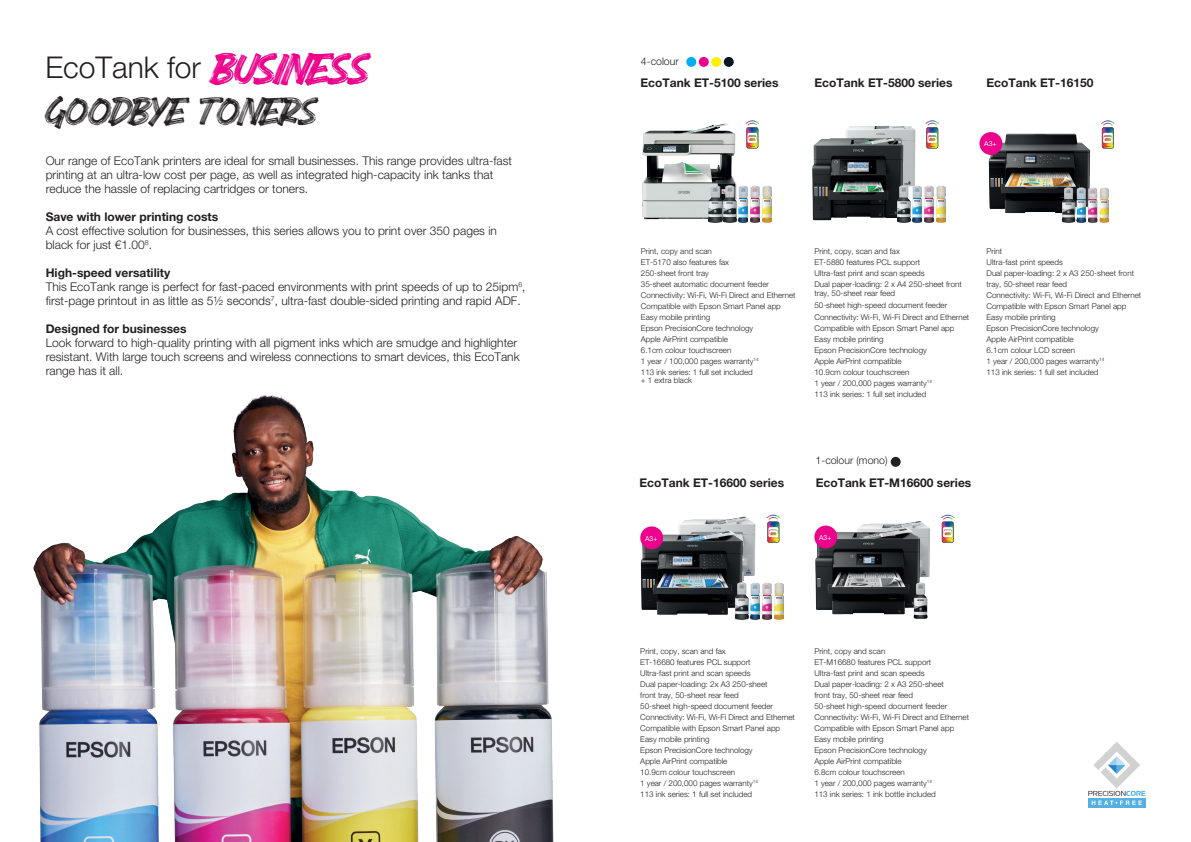
<style>
.page{position:relative;width:1191px;height:842px;background:#fff}
.page>*{position:absolute;margin:0;border:0;box-sizing:border-box;transform-origin:0 0}
.t1{font:36.7px "Briche";letter-spacing:-.03em;color:#ed028c}
.t2{font:32.6px "Briche";letter-spacing:-.03em;color:#231f20}
.t3{font:300 30px "Helvetica Neue LT";color:#231f20}
.t4{font:300 12px/14px "Helvetica Neue LT";color:#231f20}
.t5{font:700 12px "Helvetica Neue LT";color:#231f20}
.COLOUR{font:300 10.5px "Helvetica Neue LT";color:#231f20}
.t6{font:300 8px/11px "Helvetica Neue LT";color:#231f20}
.t7{font:6.9px "Helvetica Neue LT";color:#fff}
</style>
<div class="page">
<img style="left:33px;top:395px;width:521px;height:447px">
<img style="left:861px;top:521px;width:65px;height:5px">
<img style="left:642px;top:123px;width:95px;height:99px">
<img style="left:984px;top:132px;width:108px;height:82px">
<img style="left:724px;top:186px;width:48px;height:37px">
<img style="left:709px;top:186px;width:13px;height:37px">
<img style="left:812px;top:126px;width:119px;height:95px">
<img style="left:897px;top:186px;width:48px;height:37px">
<img style="left:814px;top:526px;width:116px;height:92px">
<img style="left:679px;top:516px;width:77px;height:10px">
<img style="left:640px;top:526px;width:120px;height:94px">
<img style="left:735px;top:582px;width:48px;height:37px">
<img style="left:913px;top:582px;width:14px;height:37px">
<img style="left:1062px;top:188px;width:46px;height:35px">
<div style="left:699px;top:57px;width:10px;height:10px;background:#ed028c;border-radius:50%"></div>
<div style="left:724px;top:57px;width:9px;height:10px;background:#071822;border-radius:50%"></div>
<div style="left:686px;top:57px;width:10px;height:10px;background:#00aeef;border-radius:50%"></div>
<div style="left:711px;top:57px;width:10px;height:10px;background:#fff101;border-radius:50%"></div>
<div style="left:890px;top:457px;width:10px;height:10px;background:#231f20;border-radius:50%"></div>
<div style="left:979px;top:132px;width:23px;height:23px;background:#ed028c;border-radius:50%"></div>
<div style="left:1088px;top:798px;width:57px;height:10px;background:#57b0e2"></div>
<svg style="left:1088px;top:742px;width:57px;height:63px"></svg>
<div style="left:640px;top:526px;width:23px;height:23px;background:#ed028c;border-radius:50%"></div>
<div style="left:814px;top:526px;width:23px;height:22px;background:#ed028c;border-radius:50%"></div>
<svg style="left:745px;top:120px;width:14px;height:29px"></svg>
<svg style="left:925px;top:120px;width:14px;height:29px"></svg>
<svg style="left:1101px;top:120px;width:13px;height:29px"></svg>
<svg style="left:766px;top:515px;width:14px;height:28px"></svg>
<svg style="left:941px;top:515px;width:13px;height:28px"></svg>
<p class="t3" style="left:45px;top:49px;width:157px">EcoTank for</p>
<p class="t1" style="left:208px;top:36px;width:159px">BUSINESS</p>
<p class="t2" style="left:41px;top:82px;width:274px">GOODBYE TONERS</p>
<p class="t4" style="left:46px;top:153px;width:468px">Our range of EcoTank printers are ideal for small businesses. This range provides ultra-fast printing at an ultra-low cost per page, as well as integrated high-capacity ink tanks that reduce the hassle of replacing cartridges or toners.</p>
<p class="t5" style="left:46px;top:209px;width:174px">Save with lower printing costs</p>
<p class="t4" style="left:46px;top:223px;width:453px">A cost effective solution for businesses, this series allows you to print over 350 pages in black for just €1.00<sup>8</sup>.</p>
<p class="t5" style="left:46px;top:265px;width:126px">High-speed versatility</p>
<p class="t4" style="left:46px;top:279px;width:481px">This EcoTank range is perfect for fast-paced environments with print speeds of up to 25ipm<sup>6</sup>, first-page printout in as little as 5½ seconds<sup>7</sup>, ultra-fast double-sided printing and rapid ADF.</p>
<p class="t5" style="left:46px;top:321px;width:142px">Designed for businesses</p>
<p class="t4" style="left:46px;top:335px;width:475px">Look forward to high-quality printing with all pigment inks which are smudge and highlighter resistant. With large touch screens and wireless connections to smart devices, this EcoTank range has it all.</p>
<p class="COLOUR" style="left:641px;top:55px;width:39px">4-colour</p>
<p class="t5" style="left:640px;top:76px;width:139px">EcoTank ET-5100 series</p>
<p class="t5" style="left:814px;top:76px;width:139px">EcoTank ET-5800 series</p>
<p class="t5" style="left:986px;top:76px;width:108px">EcoTank ET-16150</p>
<h2 class="t7" style="left:984px;top:140px;width:14px">A3+</h2>
<p class="t6" style="left:641px;top:245px;width:72px">Print, copy and scan</p>
<p class="t6" style="left:641px;top:256px;width:90px">ET-5170 also features fax</p>
<p class="t6" style="left:641px;top:267px;width:70px">250-sheet front tray</p>
<p class="t6" style="left:641px;top:278px;width:130px">35-sheet automatic document feeder</p>
<p class="t6" style="left:641px;top:289px;width:156px">Connectivity: Wi-Fi, Wi-Fi Direct and Ethernet</p>
<p class="t6" style="left:641px;top:300px;width:141px">Compatible with Epson Smart Panel app</p>
<p class="t6" style="left:641px;top:311px;width:71px">Easy mobile printing</p>
<p class="t6" style="left:641px;top:322px;width:114px">Epson PrecisionCore technology<br>Apple AirPrint compatible</p>
<p class="t6" style="left:641px;top:344px;width:92px">6.1cm colour touchscreen</p>
<p class="t6" style="left:641px;top:355px;width:119px">1 year / 100,000 pages warranty<sup>14</sup></p>
<p class="t6" style="left:641px;top:368px;width:113px;line-height:8px">113 ink series: 1 full set included + 1 extra black</p>
<p class="t6" style="left:814px;top:245px;width:87px">Print, copy, scan and fax</p>
<p class="t6" style="left:814px;top:256px;width:107px">ET-5880 features PCL support</p>
<p class="t6" style="left:814px;top:267px;width:112px">Ultra-fast print and scan speeds</p>
<p class="t6" style="left:814px;top:279px;width:149px;line-height:9px">Dual paper-loading: 2 x A4 250-sheet front tray, 50-sheet rear feed</p>
<p class="t6" style="left:814px;top:299px;width:134px">50-sheet high-speed document feeder</p>
<p class="t6" style="left:814px;top:311px;width:156px">Connectivity: Wi-Fi, Wi-Fi Direct and Ethernet</p>
<p class="t6" style="left:814px;top:322px;width:141px">Compatible with Epson Smart Panel app</p>
<p class="t6" style="left:814px;top:333px;width:71px">Easy mobile printing</p>
<p class="t6" style="left:814px;top:344px;width:114px">Epson PrecisionCore technology<br>Apple AirPrint compatible</p>
<p class="t6" style="left:814px;top:366px;width:96px">10.9cm colour touchscreen</p>
<p class="t6" style="left:814px;top:377px;width:119px">1 year / 200,000 pages warranty<sup>14</sup></p>
<p class="t6" style="left:814px;top:388px;width:113px">113 ink series: 1 full set included</p>
<p class="t6" style="left:986px;top:245px;width:17px">Print</p>
<p class="t6" style="left:986px;top:256px;width:78px">Ultra-fast print speeds</p>
<p class="t6" style="left:986px;top:267px;width:149px">Dual paper-loading: 2 x A3 250-sheet front tray, 50-sheet rear feed</p>
<p class="t6" style="left:986px;top:289px;width:156px">Connectivity: Wi-Fi, Wi-Fi Direct and Ethernet</p>
<p class="t6" style="left:986px;top:300px;width:141px">Compatible with Epson Smart Panel app</p>
<p class="t6" style="left:986px;top:311px;width:71px">Easy mobile printing</p>
<p class="t6" style="left:986px;top:322px;width:114px">Epson PrecisionCore technology<br>Apple AirPrint compatible</p>
<p class="t6" style="left:986px;top:344px;width:90px">6.1cm colour LCD screen</p>
<p class="t6" style="left:986px;top:355px;width:119px">1 year / 200,000 pages warranty<sup>14</sup></p>
<p class="t6" style="left:986px;top:366px;width:113px">113 ink series: 1 full set included</p>
<p class="COLOUR" style="left:815px;top:454px;width:73px">1-colour (mono)</p>
<p class="t5" style="left:639px;top:475px;width:146px">EcoTank ET-16600 series</p>
<p class="t5" style="left:815px;top:475px;width:157px">EcoTank ET-M16600 series</p>
<h2 class="t7" style="left:645px;top:534px;width:14px">A3+</h2>
<h2 class="t7" style="left:819px;top:533px;width:14px">A3+</h2>
<p class="t6" style="left:640px;top:645px;width:87px">Print, copy, scan and fax</p>
<p class="t6" style="left:640px;top:656px;width:112px">ET-16680 features PCL support</p>
<p class="t6" style="left:640px;top:667px;width:112px">Ultra-fast print and scan speeds</p>
<p class="t6" style="left:640px;top:678px;width:129px">Dual paper-loading: 2x A3 250-sheet front tray, 50-sheet rear feed</p>
<p class="t6" style="left:640px;top:700px;width:134px">50-sheet high-speed document feeder</p>
<p class="t6" style="left:640px;top:711px;width:156px">Connectivity: Wi-Fi, Wi-Fi Direct and Ethernet</p>
<p class="t6" style="left:640px;top:722px;width:141px">Compatible with Epson Smart Panel app</p>
<p class="t6" style="left:640px;top:733px;width:71px">Easy mobile printing</p>
<p class="t6" style="left:640px;top:744px;width:114px">Epson PrecisionCore technology<br>Apple AirPrint compatible</p>
<p class="t6" style="left:640px;top:766px;width:96px">10.9cm colour touchscreen</p>
<p class="t6" style="left:640px;top:777px;width:119px">1 year / 200,000 pages warranty<sup>14</sup></p>
<p class="t6" style="left:640px;top:788px;width:113px">113 ink series: 1 full set included</p>
<p class="t6" style="left:814px;top:645px;width:72px">Print, copy and scan</p>
<p class="t6" style="left:814px;top:656px;width:118px">ET-M16680 features PCL support</p>
<p class="t6" style="left:814px;top:667px;width:112px">Ultra-fast print and scan speeds</p>
<p class="t6" style="left:814px;top:678px;width:131px">Dual paper-loading: 2 x A3 250-sheet front tray, 50-sheet rear feed</p>
<p class="t6" style="left:814px;top:700px;width:134px">50-sheet high-speed document feeder</p>
<p class="t6" style="left:814px;top:711px;width:156px">Connectivity: Wi-Fi, Wi-Fi Direct and Ethernet</p>
<p class="t6" style="left:814px;top:722px;width:141px">Compatible with Epson Smart Panel app</p>
<p class="t6" style="left:814px;top:733px;width:71px">Easy mobile printing</p>
<p class="t6" style="left:814px;top:744px;width:114px">Epson PrecisionCore technology<br>Apple AirPrint compatible</p>
<p class="t6" style="left:814px;top:766px;width:92px">6.8cm colour touchscreen</p>
<p class="t6" style="left:814px;top:777px;width:119px">1 year / 200,000 pages warranty<sup>14</sup></p>
<p class="t6" style="left:814px;top:788px;width:123px">113 ink series: 1 ink bottle included</p>
</div>
